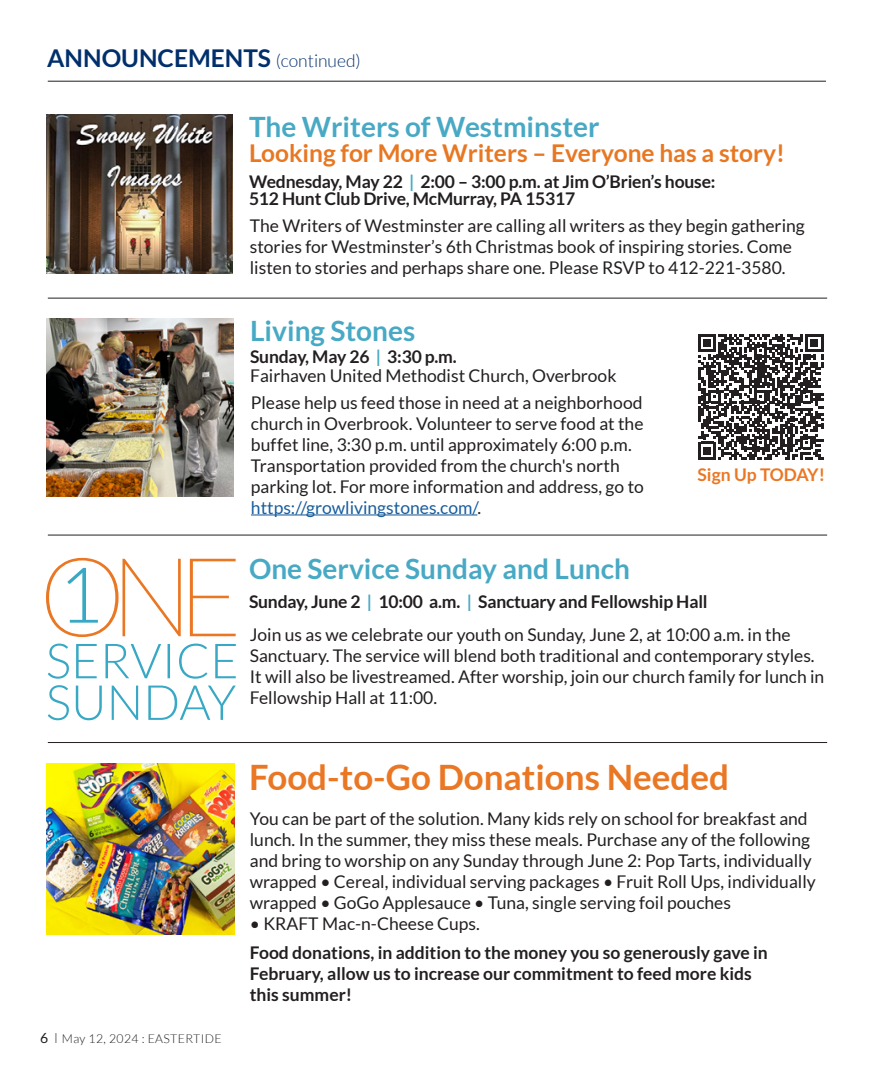
<style>
.page{position:relative;width:882px;height:1071px;background:#fff}
.page>*{position:absolute;margin:0;border:0;box-sizing:border-box;transform-origin:0 0}
.t1{font:700 35px "Lato";color:#ea7724}
.t2{font:700 28px "Lato";color:#48a9c5}
.t3{font:700 24.5px "Lato";color:#e87722}
.t4{font:700 24.5px "Lato";color:#002f6c}
.t5{font:17.5px/21px "Lato";color:#231f20}
.t6{font:700 17.5px/21px "Lato";letter-spacing:-.01em;color:#231f20}
.t7{font:700 17.5px "Lato";color:#ea7724}
.t8{font:300 12.25px "Lato";letter-spacing:.03em;color:#231f20}
.s1{font-weight:300;font-size:17.5px}
.s2{color:#48a9c5}
.s3{font-weight:700}
.s4{font-weight:700;color:#48a9c5}
.s5{color:#175d9e}
.s6{font-weight:400;font-size:14px}
.s7{font-family:"Filosofia Unicase";font-weight:400;font-size:14px}
</style>
<div class="page">
<hr style="left:48px;top:81px;width:778px;height:1px;background:#231f20">
<img style="left:46px;top:114px;width:187px;height:159px">
<hr style="left:48px;top:298px;width:779px;height:1px;background:#231f20">
<hr style="left:48px;top:742px;width:779px;height:1px;background:#231f20">
<hr style="left:48px;top:535px;width:779px;height:1px;background:#231f20">
<svg style="left:46px;top:558px;width:190px;height:79px"></svg>
<svg style="left:48px;top:685px;width:188px;height:35px"></svg>
<svg style="left:48px;top:644px;width:188px;height:35px"></svg>
<img style="left:46px;top:764px;width:188px;height:170px">
<hr style="left:251px;top:514px;width:226px;height:1px;background:#175d9e">
<img style="left:46px;top:318px;width:187px;height:179px">
<svg style="left:698px;top:334px;width:125px;height:126px"></svg>
<p class="t4" style="left:47px;top:44px;width:315px">ANNOUNCEMENTS <span class="s1">(continued)</span></p>
<p class="t2" style="left:249px;top:111px;width:352px">The Writers of Westminster</p>
<p class="t3" style="left:249px;top:139px;width:538px">Looking for More Writers – Everyone has a story!</p>
<p class="t6" style="left:249px;top:172px;width:468px;line-height:17.5px">Wednesday, May 22 <span class="s2">|</span> 2:00 – 3:00 p.m. at Jim O’Brien’s house:<br>512 Hunt Club Drive, McMurray, PA 15317</p>
<p class="t5" style="left:250px;top:215px;width:557px">The Writers of Westminster are calling all writers as they begin gathering stories for Westminster’s 6th Christmas book of inspiring stories. Come listen to stories and perhaps share one. Please RSVP to 412-221-3580.</p>
<p class="t2" style="left:250px;top:315px;width:167px">Living Stones</p>
<p class="t5" style="left:250px;top:347px;width:368px;line-height:19.2px"><span class="s3">Sunday, May 26</span> <span class="s4">|</span> <span class="s3">3:30 p.m.<br></span>Fairhaven United Methodist Church, Overbrook</p>
<p class="t5" style="left:251px;top:392px;width:395px">Please help us feed those in need at a neighborhood church in Overbrook. Volunteer to serve food at the buffet line, 3:30 p.m. until approximately 6:00 p.m.<br>Transportation provided from the church's north parking lot. For more information and address, go to <span class="s5">https://growlivingstones.com/</span>.</p>
<p class="t7" style="left:698px;top:465px;width:129px">Sign Up TODAY!</p>
<p class="t2" style="left:249px;top:553px;width:383px">One Service Sunday and Lunch</p>
<p class="t6" style="left:249px;top:591px;width:460px">Sunday, June 2 <span class="s2">|</span> 10:00 a.m. <span class="s2">|</span> Sanctuary and Fellowship Hall</p>
<p class="t5" style="left:250px;top:624px;width:576px">Join us as we celebrate our youth on Sunday, June 2, at 10:00 a.m. in the Sanctuary. The service will blend both traditional and contemporary styles.<br>It will also be livestreamed. After worship, join our church family for lunch in Fellowship Hall at 11:00.</p>
<p class="t1" style="left:249px;top:758px;width:482px">Food-to-Go Donations Needed</p>
<p class="t8" style="left:40px;top:1032px;width:183px"><span class="s6">6</span> <span class="s7">|</span> May 12, 2024 : EASTERTIDE</p>
<p class="t5" style="left:250px;top:808px;width:568px">You can be part of the solution. Many kids rely on school for breakfast and lunch. In the summer, they miss these meals. Purchase any of the following and bring to worship on any Sunday through June 2: Pop Tarts, individually wrapped • Cereal, individual serving packages • Fruit Roll Ups, individually wrapped • GoGo Applesauce • Tuna, single serving foil pouches</p>
<p class="t5" style="left:250px;top:913px;width:232px">• KRAFT Mac-n-Cheese Cups.</p>
<p class="t6" style="left:250px;top:941px;width:520px">Food donations, in addition to the money you so generously gave in<br>February, allow us to increase our commitment to feed more kids this summer!</p>
</div>
